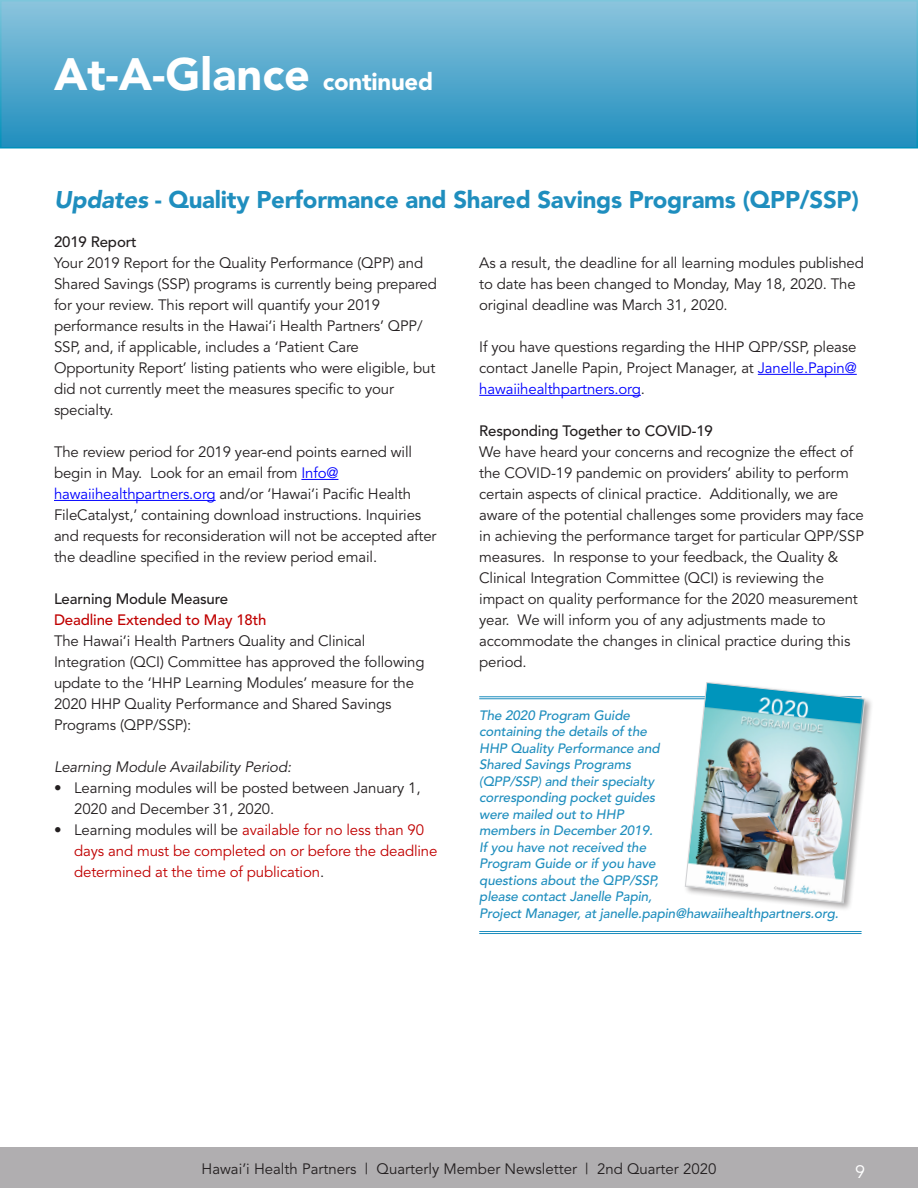
<style>
.page{position:relative;width:918px;height:1188px;background:#fff}
.page>*{position:absolute;margin:0;border:0;box-sizing:border-box;transform-origin:0 0}
.t1{font:900 45px "Avenir";color:#fff}
._16_Subhd_Blue{font:900 24px "Avenir";letter-spacing:-.01em;color:#1f8ebe}
.t2{font:18px "Avenir";color:#fff}
._10_pt_body_copy{font:15px/21px "Avenir";letter-spacing:-.01em;color:#231f20}
.t3{font:15px/21px "Avenir";letter-spacing:-.01em;color:#c00000}
._10_pt_body_copy-2{font:500 15px "Avenir";letter-spacing:-.01em;color:#231f20}
._10_pt_body_copy-3{font:italic 15px "Avenir";letter-spacing:-.01em;color:#231f20}
._10_pt_body_copy-4{font:500 15px "Avenir";letter-spacing:-.01em;color:#c00000}
._10_pt_body_copy-5{font:italic 500 13.5px/16.5px "Avenir";letter-spacing:-.01em;color:#1f8ebe}
.s1{font-size:24px}
.s2{font-style:italic}
.s3{color:#00f}
.s4{color:#231f20}
</style>
<div class="page">
<div style="left:0;top:1148px;width:918px;height:40px;background:#b0aeb0"></div>
<div style="left:0;top:0;width:918px;height:147px;background:linear-gradient(to bottom,#8cc5dd,#208ebe)"></div>
<hr style="left:479px;top:696px;width:383px;height:1px;background:#1f8ebe">
<hr style="left:479px;top:698px;width:383px;height:1px;background:#1f8ebe">
<hr style="left:479px;top:931px;width:383px;height:1px;background:#1f8ebe">
<hr style="left:479px;top:933px;width:383px;height:1px;background:#1f8ebe">
<div style="left:683px;top:681px;width:191px;height:231px;background:#231f20;opacity:.4"></div>
<img style="left:685px;top:682px;width:180px;height:221px">
<hr style="left:301px;top:479px;width:37px;height:1px;background:#00f">
<hr style="left:54px;top:500px;width:162px;height:1px;background:#00f">
<hr style="left:758px;top:374px;width:99px;height:1px;background:#00f">
<hr style="left:479px;top:395px;width:162px;height:1px;background:#00f">
<p class="t1" style="left:54px;top:47px;width:381px">At-A-Glance <span class="s1">continued</span></p>
<p class="_16_Subhd_Blue" style="left:54px;top:185px;width:806px"><span class="s2">Updates</span> - Quality Performance and Shared Savings Programs (QPP/SSP)</p>
<p class="_10_pt_body_copy-2" style="left:54px;top:233px;width:84px">2019 Report</p>
<p class="_10_pt_body_copy" style="left:54px;top:253px;width:385px">Your 2019 Report for the Quality Performance (QPP) and Shared Savings (SSP) programs is currently being prepared for your review. This report will quantify your 2019 performance results in the Hawai‘i Health Partners’ QPP/ SSP, and, if applicable, includes a ‘Patient Care Opportunity Report’ listing patients who were eligible, but did not currently meet the measures specific to your specialty.</p>
<p class="_10_pt_body_copy" style="left:54px;top:442px;width:384px">The review period for 2019 year-end points earned will begin in May. Look for an email from <span class="s3">Info@ hawaiihealthpartners.org</span> and/or ‘Hawai‘i Pacific Health FileCatalyst,’ containing download instructions. Inquiries and requests for reconsideration will not be accepted after the deadline specified in the review period email.</p>
<p class="_10_pt_body_copy-2" style="left:54px;top:590px;width:176px">Learning Module Measure</p>
<p class="_10_pt_body_copy-4" style="left:54px;top:611px;width:214px">Deadline Extended to May 18th</p>
<p class="_10_pt_body_copy" style="left:54px;top:631px;width:372px">The Hawai‘i Health Partners Quality and Clinical Integration (QCI) Committee has approved the following update to the ‘HHP Learning Modules’ measure for the 2020 HHP Quality Performance and Shared Savings Programs (QPP/SSP):</p>
<p class="_10_pt_body_copy-3" style="left:54px;top:758px;width:239px">Learning Module Availability Period:</p>
<p class="_10_pt_body_copy" style="left:74px;top:778px;width:348px;text-indent:-20px">• Learning modules will be posted between January 1,<br>2020 and December 31, 2020.</p>
<p class="t3" style="left:74px;top:820px;width:365px;text-indent:-20px"><span class="s4">• Learning modules will be</span> available for no less than 90 days and must be completed on or before the deadline determined at the time of publication<span class="s4">.</span></p>
<p class="_10_pt_body_copy" style="left:479px;top:253px;width:386px">As a result, the deadline for all learning modules published to date has been changed to Monday, May 18, 2020. The original deadline was March 31, 2020.</p>
<p class="_10_pt_body_copy" style="left:479px;top:337px;width:379px;text-align:justify">If you have questions regarding the HHP QPP/SSP, please contact Janelle Papin, Project Manager, at <span class="s3">Janelle.Papin@ hawaiihealthpartners.org</span>.</p>
<p class="_10_pt_body_copy-2" style="left:479px;top:422px;width:235px">Responding Together to COVID-19</p>
<p class="_10_pt_body_copy" style="left:479px;top:442px;width:386px">We have heard your concerns and recognize the effect of the COVID-19 pandemic on providers’ ability to perform certain aspects of clinical practice. Additionally, we are aware of the potential challenges some providers may face in achieving the performance target for particular QPP/SSP measures. In response to your feedback, the Quality &amp; Clinical Integration Committee (QCI) is reviewing the impact on quality performance for the 2020 measurement year. We will inform you of any adjustments made to accommodate the changes in clinical practice during this period.</p>
<p class="_10_pt_body_copy-5" style="left:479px;top:707px;width:182px">The 2020 Program Guide containing the details of the<br>HHP Quality Performance and<br>Shared Savings Programs (QPP/SSP) and their specialty corresponding pocket guides were mailed out to HHP members in December 2019.</p>
<p class="_10_pt_body_copy-5" style="left:479px;top:839px;width:361px">If you have not received the<br>Program Guide or if you have<br>questions about the QPP/SSP,<br>please contact Janelle Papin,<br>Project Manager, at janelle.papin@hawaiihealthpartners.org.</p>
<p class="_10_pt_body_copy" style="left:202px;top:1158px;width:516px">Hawai’i Health Partners | Quarterly Member Newsletter | 2nd Quarter 2020</p>
<p class="t2" style="left:855px;top:1161px;width:12px">9</p>
</div>
